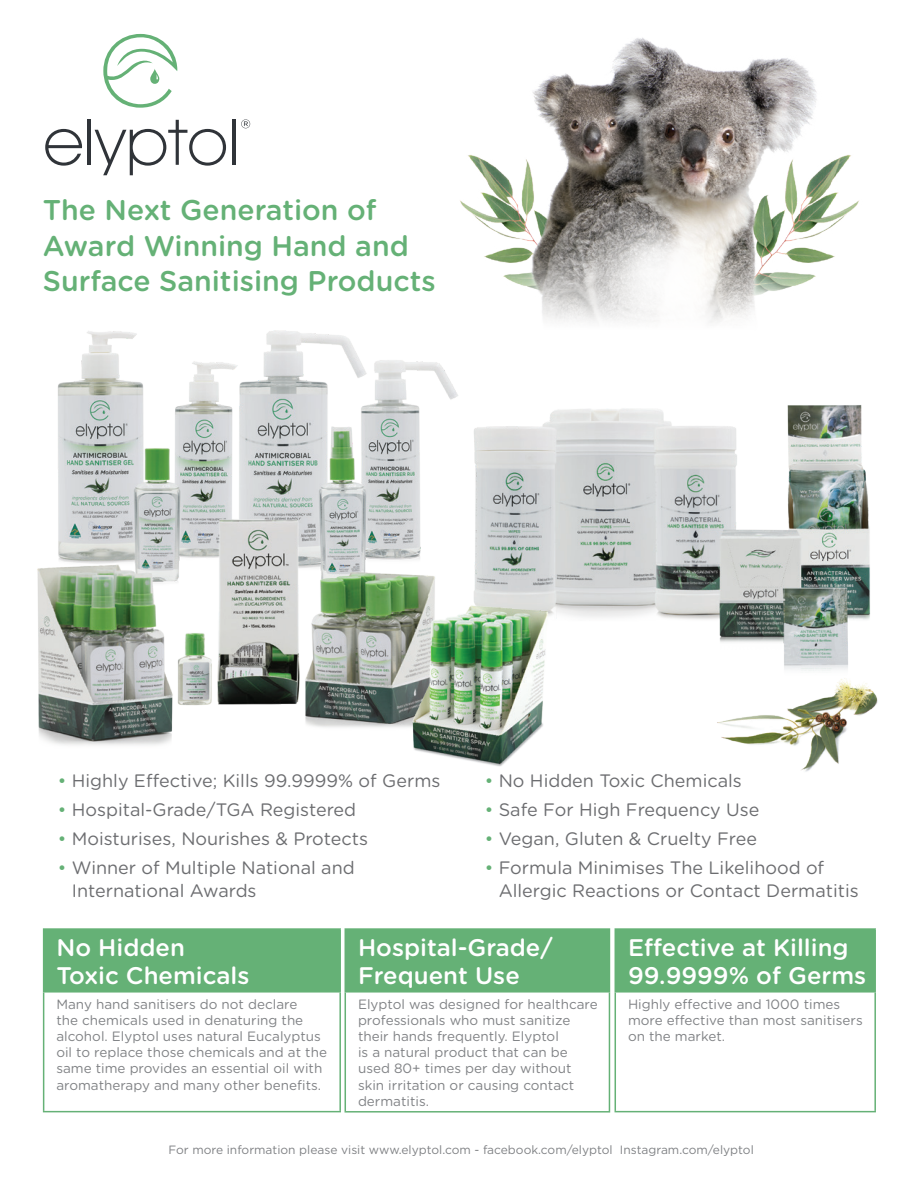
<style>
.page{position:relative;width:918px;height:1188px;background:#fff}
.page>*{position:absolute;margin:0;border:0;box-sizing:border-box;transform-origin:0 0}
.t1{font:500 28.5px/35.4px "Gotham Rounded";color:#65b176}
.t2{font:500 24px/28.8px "Gotham Rounded";color:#fff}
.t3{font:18px/22.5px "Gotham Rounded";color:#6c6d70}
.t4{font:13.5px/16.2px "Gotham Rounded";color:#808285}
.t5{font:12px "Gotham";color:#808285}
.s1{color:#65b176}
</style>
<div class="page">
<img style="left:58px;top:330px;width:400px;height:240px">
<div style="left:615px;top:929px;width:260px;height:63px;background:#65b176"></div>
<hr style="left:615px;top:928px;width:261px;height:2px;background:#65b176">
<hr style="left:874px;top:930px;width:2px;height:61px;background:#65b176">
<hr style="left:615px;top:991px;width:261px;height:2px;background:#65b176">
<hr style="left:615px;top:993px;width:1px;height:118px;background:#65b176">
<hr style="left:874px;top:993px;width:2px;height:118px;background:#65b176">
<hr style="left:615px;top:1111px;width:261px;height:1px;background:#65b176">
<div style="left:345px;top:929px;width:264px;height:63px;background:#65b176"></div>
<hr style="left:345px;top:928px;width:265px;height:2px;background:#65b176">
<hr style="left:609px;top:930px;width:1px;height:61px;background:#65b176">
<hr style="left:345px;top:991px;width:265px;height:2px;background:#65b176">
<hr style="left:345px;top:993px;width:1px;height:118px;background:#65b176">
<hr style="left:609px;top:993px;width:1px;height:118px;background:#65b176">
<hr style="left:345px;top:1111px;width:265px;height:2px;background:#65b176">
<div style="left:44px;top:929px;width:296px;height:63px;background:#65b176"></div>
<hr style="left:43px;top:928px;width:298px;height:2px;background:#65b176">
<hr style="left:43px;top:930px;width:1px;height:61px;background:#65b176">
<hr style="left:339px;top:930px;width:2px;height:61px;background:#65b176">
<hr style="left:43px;top:991px;width:298px;height:2px;background:#65b176">
<hr style="left:43px;top:993px;width:1px;height:118px;background:#65b176">
<hr style="left:339px;top:993px;width:2px;height:118px;background:#65b176">
<hr style="left:43px;top:1111px;width:298px;height:1px;background:#65b176">
<img style="left:457px;top:395px;width:413px;height:276px">
<img style="left:37px;top:562px;width:136px;height:183px">
<img style="left:305px;top:570px;width:130px;height:158px">
<img style="left:405px;top:603px;width:149px;height:164px">
<svg style="left:103px;top:34px;width:74px;height:74px"></svg>
<svg style="left:45px;top:129px;width:37px;height:37px"></svg>
<hr style="left:88px;top:120px;width:3px;height:45px;background:#303439">
<svg style="left:95px;top:120px;width:131px;height:55px"></svg>
<hr style="left:232px;top:120px;width:3px;height:45px;background:#303439">
<svg style="left:241px;top:119px;width:9px;height:9px"></svg>
<img style="left:173px;top:515px;width:131px;height:191px">
<img style="left:717px;top:678px;width:161px;height:94px">
<img style="left:442px;top:38px;width:417px;height:293px">
<p class="t1" style="left:43px;top:191px;width:394px">The Next Generation of<br>Award Winning Hand and<br>Surface Sanitising Products</p>
<p class="t3" style="left:58px;top:768px;width:384px"><span class="s1">•</span> Highly Effective; Kills 99.9999% of Germs</p>
<p class="t3" style="left:58px;top:797px;width:300px"><span class="s1">•</span> Hospital-Grade/TGA Registered</p>
<p class="t3" style="left:58px;top:827px;width:312px"><span class="s1">•</span> Moisturises, Nourishes &amp; Protects</p>
<p class="t3" style="left:72px;top:856px;width:284px;text-indent:-14px"><span class="s1">•</span> Winner of Multiple National and<br>International Awards</p>
<p class="t3" style="left:485px;top:768px;width:259px"><span class="s1">•</span> No Hidden Toxic Chemicals</p>
<p class="t3" style="left:485px;top:797px;width:276px"><span class="s1">•</span> Safe For High Frequency Use</p>
<p class="t3" style="left:485px;top:827px;width:274px"><span class="s1">•</span> Vegan, Gluten &amp; Cruelty Free</p>
<p class="t3" style="left:499px;top:856px;width:362px;text-indent:-14px"><span class="s1">•</span> Formula Minimises The Likelihood of<br>Allergic Reactions or Contact Dermatitis</p>
<p class="t2" style="left:56px;top:932px;width:195px">No Hidden<br>Toxic Chemicals</p>
<p class="t4" style="left:56px;top:995px;width:272px">Many hand sanitisers do not declare<br>the chemicals used in denaturing the alcohol. Elyptol uses natural Eucalyptus oil to replace those chemicals and at the same time provides an essential oil with aromatherapy and many other benefits.</p>
<p class="t2" style="left:358px;top:932px;width:196px">Hospital-Grade/<br>Frequent Use</p>
<p class="t4" style="left:358px;top:995px;width:241px">Elyptol was designed for healthcare professionals who must sanitize their hands frequently. Elyptol<br>is a natural product that can be used 80+ times per day without skin irritation or causing contact dermatitis.</p>
<p class="t2" style="left:628px;top:932px;width:240px">Effective at Killing<br>99.9999% of Germs</p>
<p class="t4" style="left:628px;top:995px;width:236px">Highly effective and 1000 times more effective than most sanitisers on the market.</p>
<p class="t5" style="left:169px;top:1142px;width:587px">For more information please visit www.elyptol.com - facebook.com/elyptol Instagram.com/elyptol</p>
</div>
